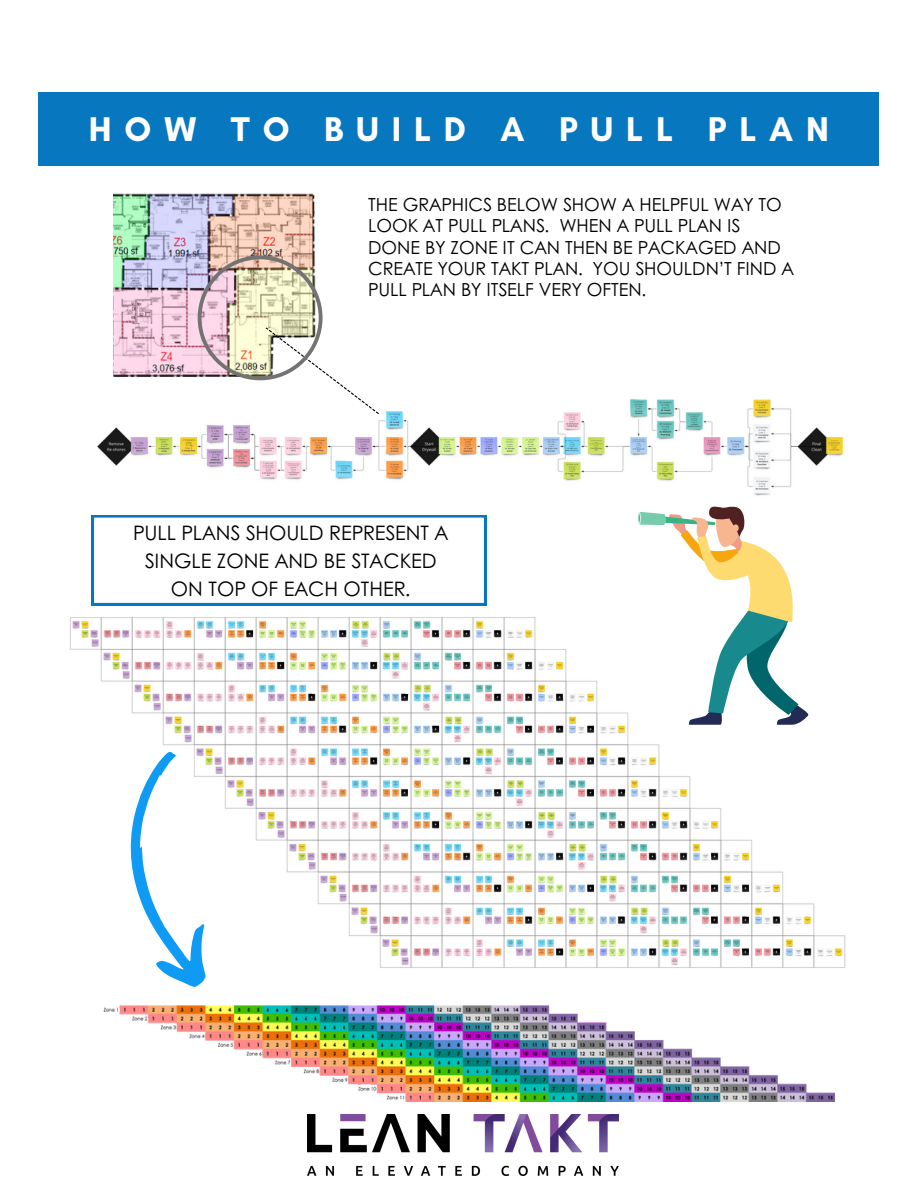
<style>
.page{position:relative;width:918px;height:1188px;background:#fff}
.page>*{position:absolute;margin:0;border:0;box-sizing:border-box;transform-origin:0 0}
.t1{font:700 34.95px "Glacial Indifference";letter-spacing:.37em;color:#fff}
.t2{font:19.95px "Century Gothic";color:#000}
.t3{font:18px/21.3px "Century Gothic";color:#000}
</style>
<div class="page">
<img style="left:97px;top:399px;width:747px;height:97px">
<img style="left:114px;top:193px;width:201px;height:184px">
<img style="left:70px;top:617px;width:776px;height:351px">
<div style="left:39px;top:92px;width:840px;height:74px;background:#0778bf"></div>
<svg style="left:92px;top:515px;width:394px;height:90px"></svg>
<img style="left:103px;top:1006px;width:731px;height:95px">
<svg style="left:638px;top:506px;width:172px;height:219px"></svg>
<svg style="left:109px;top:750px;width:111px;height:237px"></svg>
<svg style="left:198px;top:255px;width:181px;height:159px"></svg>
<img style="left:308px;top:1115px;width:310px;height:61px">
<p class="t1" style="left:89px;top:107px;width:742px">HOW TO BUILD A PULL PLAN</p>
<p class="t3" style="left:368px;top:193px;width:427px">THE GRAPHICS BELOW SHOW A HELPFUL WAY TO LOOK AT PULL PLANS. WHEN A PULL PLAN IS DONE BY ZONE IT CAN THEN BE PACKAGED AND CREATE YOUR TAKT PLAN. YOU SHOULDN’T FIND A PULL PLAN BY ITSELF VERY OFTEN.</p>
<p class="t2" style="left:133px;top:518px;width:317px">PULL PLANS SHOULD REPRESENT A</p>
<p class="t2" style="left:145px;top:545px;width:293px">SINGLE ZONE AND BE STACKED</p>
<p class="t2" style="left:171px;top:573px;width:241px">ON TOP OF EACH OTHER.</p>
</div>
